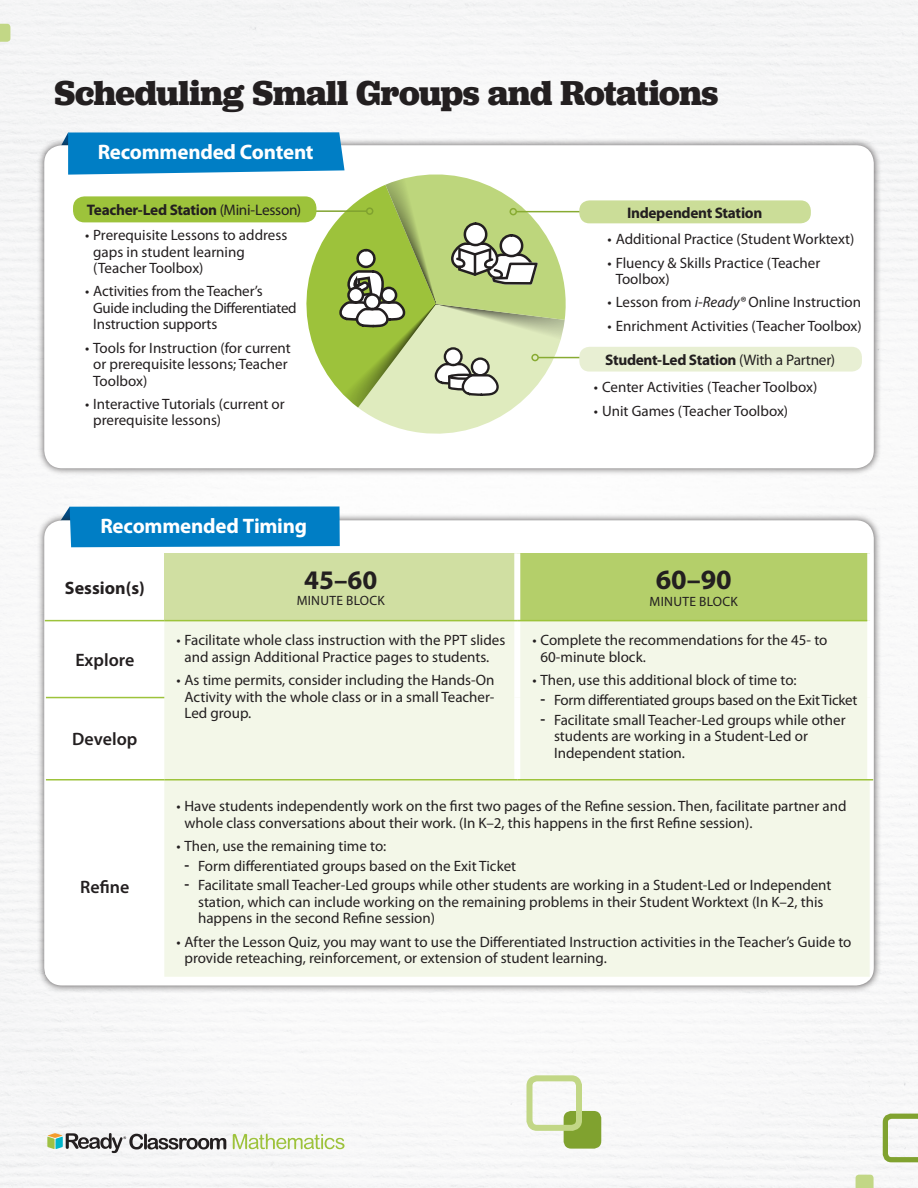
<style>
.page{position:relative;width:918px;height:1188px;background:#fff}
.page>*{position:absolute;margin:0;border:0;box-sizing:border-box;transform-origin:0 0}
.t1{font:700 36px "Jubilat";letter-spacing:-.01em;color:#231f20}
.t2{font:700 28.05px "Myriad Pro";color:#231f20}
.t3{font:700 26.85px "Myriad Pro";color:#231f20}
.Subhead{font:700 21px "Myriad Pro";letter-spacing:-.01em;color:#fff}
.t4{font:600 18px "Myriad Pro";color:#231f20}
.t5{font:700 18px "Myriad Pro";color:#231f20}
.t6{font:700 15.3px "Myriad Pro";letter-spacing:-.02em;color:#231f20}
.t7{font:15px/16.5px "Myriad Pro";color:#231f20}
.t8{font:15px "Myriad Pro";letter-spacing:-.02em;color:#231f20}
.t9{font:13.5px "Myriad Pro";letter-spacing:.02em;color:#231f20}
.s1{font-weight:400}
.s2{font-style:italic}
.s3{font-weight:700}
</style>
<div class="page">
<img style="left:0;top:0;width:918px;height:1188px">
<div style="left:36px;top:137px;width:846px;height:339px;background:#231f20;opacity:.75"></div>
<div style="left:44px;top:145px;width:830px;height:323px;background:#fff;border-radius:18px"></div>
<div style="left:36px;top:512px;width:846px;height:481px;background:#231f20;opacity:.75"></div>
<div style="left:44px;top:520px;width:830px;height:466px;background:#fff;border-radius:18px"></div>
<div style="left:517px;top:553px;width:353px;height:68px;background:#b4cf6a"></div>
<div style="left:164px;top:621px;width:706px;height:356px;background:#f3f7e8"></div>
<hr style="left:45px;top:780px;width:1px;height:197px;background:#fff">
<div style="left:867px;top:553px;width:6px;height:68px;background:#fff"></div>
<div style="left:867px;top:621px;width:6px;height:77px;background:#fff"></div>
<div style="left:867px;top:698px;width:6px;height:81px;background:#fff"></div>
<hr style="left:46px;top:697px;width:118px;height:1px;background:#9dc33b">
<hr style="left:46px;top:779px;width:118px;height:2px;background:#9dc33b">
<hr style="left:517px;top:779px;width:356px;height:2px;background:#9dc33b">
<hr style="left:45px;top:620px;width:119px;height:1px;background:#9dc33b">
<hr style="left:517px;top:620px;width:350px;height:1px;background:#9dc33b">
<div style="left:579px;top:200px;width:232px;height:23px;background:#cbdd98;border-radius:10px"></div>
<div style="left:579px;top:347px;width:283px;height:25px;background:#e8efd3;border-radius:10px"></div>
<svg style="left:52px;top:125px;width:566px;height:843px"></svg>
<svg style="left:47px;top:1133px;width:179px;height:20px"></svg>
<svg style="left:233px;top:1134px;width:112px;height:15px"></svg>
<div style="left:564px;top:1111px;width:37px;height:38px;background:#80a22f;border-radius:8px"></div>
<div style="left:526px;top:1075px;width:56px;height:56px;border:6px solid #c2d786;border-radius:8px"></div>
<svg style="left:883px;top:1114px;width:35px;height:48px"></svg>
<svg style="left:856px;top:1175px;width:18px;height:13px"></svg>
<svg style="left:0;top:24px;width:10px;height:18px"></svg>
<p class="t1" style="left:54px;top:69px;width:666px">Scheduling Small Groups and Rotations</p>
<p class="Subhead" style="left:98px;top:140px;width:217px">Recommended Content</p>
<p class="t6" style="left:87px;top:201px;width:216px">Teacher-Led Station <span class="s1">(Mini-Lesson)</span></p>
<p class="t7" style="left:93px;top:227px;width:196px;text-indent:-8px">• Prerequisite Lessons to address gaps in student learning (Teacher Toolbox)</p>
<p class="t7" style="left:93px;top:283px;width:205px;text-indent:-8px">• Activities from the Teacher’s<br>Guide including the Differentiated<br>Instruction supports</p>
<p class="t7" style="left:93px;top:340px;width:199px;text-indent:-8px">• Tools for Instruction (for current or prerequisite lessons; Teacher<br>Toolbox)</p>
<p class="t7" style="left:93px;top:396px;width:193px;text-indent:-8px">• Interactive Tutorials (current or prerequisite lessons)</p>
<p class="t6" style="left:627px;top:204px;width:137px">Independent Station</p>
<p class="t7" style="left:608px;top:231px;width:248px">• Additional Practice (Student Worktext)</p>
<p class="t7" style="left:616px;top:255px;width:206px;text-indent:-8px">• Fluency &amp; Skills Practice (Teacher<br>Toolbox)</p>
<p class="t7" style="left:608px;top:294px;width:255px">• Lesson from <span class="s2">i-Ready®</span> Online Instruction</p>
<p class="t7" style="left:608px;top:318px;width:256px">• Enrichment Activities (Teacher Toolbox)</p>
<p class="t6" style="left:605px;top:351px;width:231px">Student-Led Station <span class="s1">(With a Partner)</span></p>
<p class="t7" style="left:594px;top:379px;width:225px">• Center Activities (Teacher Toolbox)</p>
<p class="t7" style="left:594px;top:403px;width:196px">• Unit Games (Teacher Toolbox)</p>
<p class="Subhead" style="left:100px;top:515px;width:208px">Recommended Timing</p>
<p class="t5" style="left:65px;top:578px;width:81px">Session(s)</p>
<p class="t3" style="left:304px;top:565px;width:75px">45–60</p>
<p class="t9" style="left:297px;top:593px;width:90px">MINUTE BLOCK</p>
<p class="t4" style="left:75px;top:650px;width:61px">Explore</p>
<p class="t4" style="left:72px;top:729px;width:67px">Develop</p>
<p class="t7" style="left:176px;top:632px;width:330px;text-align:center">• Facilitate whole class instruction with the PPT slides and assign Additional Practice pages to students.</p>
<p class="t7" style="left:185px;top:672px;width:312px;text-align:justify;text-indent:-8px">• As time permits, consider including the Hands-On Activity with the whole class or in a small Teacher-Led group.</p>
<p class="t2" style="left:656px;top:564px;width:78px">60–90</p>
<p class="t9" style="left:650px;top:594px;width:90px">MINUTE BLOCK</p>
<p class="t7" style="left:541px;top:632px;width:288px;text-indent:-8px">• Complete the recommendations for the 45- to<br>60-minute block.</p>
<p class="t7" style="left:532px;top:672px;width:266px">• Then, use this additional block of time to:</p>
<p class="t8" style="left:541px;top:692px;width:318px"><span class="s3">ʰ</span> Form differentiated groups based on the Exit Ticket</p>
<p class="t7" style="left:554px;top:712px;width:293px;text-indent:-14px"><span class="s3">ʰ</span> Facilitate small Teacher-Led groups while other students are working in a Student-Led or<br>Independent station.</p>
<p class="t4" style="left:80px;top:877px;width:51px">Refine</p>
<p class="t7" style="left:185px;top:798px;width:664px;text-indent:-8px">• Have students independently work on the first two pages of the Refine session. Then, facilitate partner and whole class conversations about their work. (In K–2, this happens in the first Refine session).</p>
<p class="t7" style="left:176px;top:838px;width:211px">• Then, use the remaining time to:</p>
<p class="t7" style="left:185px;top:858px;width:333px"><span class="s3">ʰ</span> Form differentiated groups based on the Exit Ticket</p>
<p class="t7" style="left:198px;top:878px;width:635px;text-indent:-14px"><span class="s3">ʰ</span> Facilitate small Teacher-Led groups while other students are working in a Student-Led or Independent station, which can include working on the remaining problems in their Student Worktext (In K–2, this happens in the second Refine session)</p>
<p class="t7" style="left:185px;top:934px;width:668px;text-indent:-8px">• After the Lesson Quiz, you may want to use the Differentiated Instruction activities in the Teacher’s Guide to provide reteaching, reinforcement, or extension of student learning.</p>
</div>
